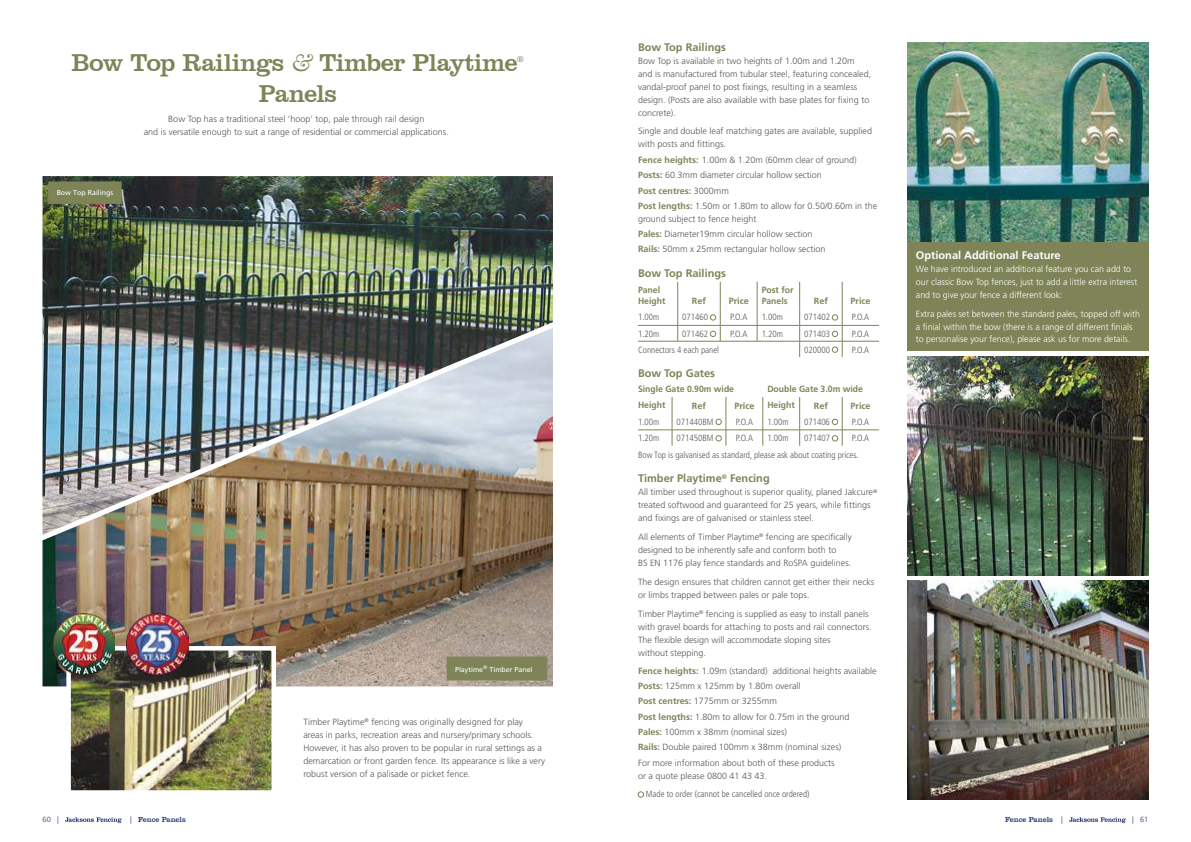
<style>
.page{position:relative;width:1191px;height:842px;background:#fff}
.page>*{position:absolute;margin:0;border:0;box-sizing:border-box;transform-origin:0 0}
.t1{font:25px "Clarendon BT";letter-spacing:-.025em;color:#7e8457}
.t2{font:700 11px "Frutiger LT Std";color:#7e8457}
.t3{font:700 11px "Frutiger LT Std";color:#fff}
.t4{font:300 9px/13px "Frutiger LT Std";color:#575656}
.t5{font:300 9px/13px "Frutiger LT Std";color:#fff}
.t6{font:300 condensed 9px/17px "Frutiger LT Std";color:#575656}
.t7{font:700 9px/10.8px "Frutiger LT Std";color:#7e8457;scale:.96 1}
.t8{font:700 9px "Frutiger LT Std";color:#7e8457}
.t9{font:8.7px "Clarendon BT";color:#7e8457}
.t10{font:7.5px "Clarendon BT";color:#273270}
.t11{font:300 7.5px "Frutiger LT Std";color:#273270}
.t12{font:7px "Frutiger";color:#fff}
.s1{font-family:"Baskerville";font-style:italic}
.s2{font-weight:700;color:#7e8457}
.s3{font-family:"Frutiger LT Std";font-weight:300}
</style>
<div class="page">
<img style="left:43px;top:535px;width:510px;height:151px">
<img style="left:43px;top:176px;width:510px;height:359px">
<img style="left:64px;top:644px;width:214px;height:147px">
<img style="left:54px;top:614px;width:61px;height:61px">
<img style="left:127px;top:614px;width:61px;height:61px">
<img style="left:907px;top:357px;width:241px;height:218px">
<img style="left:907px;top:581px;width:241px;height:218px">
<img style="left:907px;top:43px;width:241px;height:199px">
<svg style="left:65px;top:817px;width:57px;height:6px"></svg>
<svg style="left:1069px;top:817px;width:57px;height:6px"></svg>
<svg style="left:757px;top:282px;width:1px;height:59px"></svg>
<hr style="left:638px;top:325px;width:39px;height:1px;background:#7e8457">
<hr style="left:757px;top:325px;width:42px;height:1px;background:#7e8457">
<hr style="left:638px;top:341px;width:39px;height:1px;background:#7e8457">
<hr style="left:757px;top:341px;width:42px;height:1px;background:#7e8457">
<svg style="left:677px;top:282px;width:1px;height:59px"></svg>
<svg style="left:799px;top:282px;width:1px;height:75px"></svg>
<hr style="left:677px;top:325px;width:43px;height:1px;background:#7e8457">
<hr style="left:799px;top:325px;width:43px;height:1px;background:#7e8457">
<hr style="left:677px;top:341px;width:43px;height:1px;background:#7e8457">
<hr style="left:799px;top:341px;width:43px;height:1px;background:#7e8457">
<hr style="left:720px;top:325px;width:37px;height:1px;background:#7e8457">
<hr style="left:842px;top:325px;width:37px;height:1px;background:#7e8457">
<hr style="left:720px;top:341px;width:37px;height:1px;background:#7e8457">
<hr style="left:842px;top:341px;width:37px;height:1px;background:#7e8457">
<svg style="left:710px;top:282px;width:11px;height:59px"></svg>
<svg style="left:832px;top:282px;width:11px;height:75px"></svg>
<svg style="left:762px;top:397px;width:1px;height:49px"></svg>
<hr style="left:638px;top:430px;width:34px;height:1px;background:#7e8457">
<hr style="left:763px;top:430px;width:36px;height:1px;background:#7e8457">
<svg style="left:672px;top:397px;width:1px;height:49px"></svg>
<svg style="left:799px;top:397px;width:1px;height:49px"></svg>
<hr style="left:672px;top:430px;width:54px;height:1px;background:#7e8457">
<hr style="left:799px;top:430px;width:43px;height:1px;background:#7e8457">
<hr style="left:726px;top:430px;width:37px;height:1px;background:#7e8457">
<hr style="left:842px;top:430px;width:37px;height:1px;background:#7e8457">
<svg style="left:716px;top:397px;width:10px;height:49px"></svg>
<svg style="left:832px;top:397px;width:11px;height:49px"></svg>
<svg style="left:638px;top:792px;width:5px;height:5px"></svg>
<div style="left:907px;top:242px;width:241px;height:109px;background:#7e8457"></div>
<div style="left:48px;top:181px;width:74px;height:23px;background:#7e8457"></div>
<div style="left:446px;top:657px;width:101px;height:23px;background:#7e8457"></div>
<h1 class="t1" style="left:71px;top:47px;width:447px">Bow Top Railings <span class="s1">&amp;</span> Timber Playtime</h1>
<p class="t9" style="left:517px;top:54px;width:9px">®</p>
<h1 class="t1" style="left:259px;top:78px;width:80px">Panels</h1>
<p class="t4" style="left:144px;top:113px;width:307px;text-align:center">Bow Top has a traditional steel ‘hoop’ top, pale through rail design<br>and is versatile enough to suit a range of residential or commercial applications.</p>
<p class="t12" style="left:57px;top:189px;width:58px">Bow Top Railings</p>
<p class="t12" style="left:455px;top:665px;width:79px">Playtime<sup>®</sup> Timber Panel</p>
<p class="t4" style="left:303px;top:715px;width:243px">Timber Playtime<sup>®</sup> fencing was originally designed for play<br>areas in parks, recreation areas and nursery/primary schools.<br>However, it has also proven to be popular in rural settings as a demarcation or front garden fence. Its appearance is like a very robust version of a palisade or picket fence.</p>
<p class="t2" style="left:638px;top:40px;width:90px">Bow Top Railings</p>
<p class="t4" style="left:638px;top:54px;width:235px">Bow Top is available in two heights of 1.00m and 1.20m and is manufactured from tubular steel, featuring concealed, vandal-proof panel to post fixings, resulting in a seamless design. (Posts are also available with base plates for fixing to concrete).</p>
<p class="t4" style="left:638px;top:125px;width:235px">Single and double leaf matching gates are available, supplied with posts and fittings.</p>
<p class="t4" style="left:638px;top:153px;width:241px;line-height:15.1px"><span class="s2">Fence heights:</span> 1.00m &amp; 1.20m (60mm clear of ground)<br><span class="s2">Posts:</span> 60.3mm diameter circular hollow section<br><span class="s2">Post centres:</span> 3000mm<br><span class="s2">Post lengths:</span> 1.50m or 1.80m to allow for 0.50/0.60m in the</p>
<p class="t4" style="left:638px;top:211px;width:189px;line-height:15.1px">ground subject to fence height<br><span class="s2">Pales:</span> Diameter19mm circular hollow section<br><span class="s2">Rails:</span> 50mm x 25mm rectangular hollow section</p>
<p class="t2" style="left:638px;top:267px;width:90px">Bow Top Railings</p>
<p class="t7" style="left:638px;top:285px;width:30px">Panel<br>Height</p>
<p class="t8" style="left:692px;top:296px;width:16px">Ref</p>
<p class="t8" style="left:728px;top:296px;width:22px">Price</p>
<p class="t7" style="left:761px;top:285px;width:35px">Post for<br>Panels</p>
<p class="t8" style="left:814px;top:296px;width:16px">Ref</p>
<p class="t8" style="left:850px;top:296px;width:22px">Price</p>
<p class="t6" style="left:638px;top:309px;width:23px">1.00m</p>
<p class="t6" style="left:682px;top:309px;width:27px">071460</p>
<p class="t6" style="left:730px;top:309px;width:19px">P.O.A</p>
<p class="t6" style="left:761px;top:309px;width:23px">1.00m</p>
<p class="t6" style="left:804px;top:309px;width:27px">071402</p>
<p class="t6" style="left:852px;top:309px;width:19px">P.O.A</p>
<p class="t6" style="left:638px;top:325px;width:23px">1.20m</p>
<p class="t6" style="left:682px;top:325px;width:27px">071462</p>
<p class="t6" style="left:730px;top:325px;width:19px">P.O.A</p>
<p class="t6" style="left:761px;top:325px;width:23px">1.20m</p>
<p class="t6" style="left:804px;top:325px;width:27px">071403</p>
<p class="t6" style="left:852px;top:325px;width:19px">P.O.A</p>
<p class="t6" style="left:638px;top:341px;width:82px">Connectors 4 each panel</p>
<p class="t6" style="left:804px;top:341px;width:27px">020000</p>
<p class="t6" style="left:852px;top:341px;width:19px">P.O.A</p>
<p class="t2" style="left:638px;top:366px;width:79px">Bow Top Gates</p>
<p class="t7" style="left:638px;top:384px;width:102px">Single Gate 0.90m wide</p>
<p class="t7" style="left:767px;top:384px;width:101px">Double Gate 3.0m wide</p>
<p class="t7" style="left:638px;top:400px;width:30px">Height</p>
<p class="t8" style="left:692px;top:400px;width:16px">Ref</p>
<p class="t8" style="left:734px;top:400px;width:22px">Price</p>
<p class="t7" style="left:767px;top:400px;width:30px">Height</p>
<p class="t8" style="left:814px;top:400px;width:16px">Ref</p>
<p class="t8" style="left:850px;top:400px;width:22px">Price</p>
<p class="t6" style="left:638px;top:413px;width:23px">1.00m</p>
<p class="t6" style="left:676px;top:413px;width:39px">071440BM</p>
<p class="t6" style="left:735px;top:413px;width:19px">P.O.A</p>
<p class="t6" style="left:767px;top:413px;width:23px">1.00m</p>
<p class="t6" style="left:804px;top:413px;width:27px">071406</p>
<p class="t6" style="left:852px;top:413px;width:19px">P.O.A</p>
<p class="t6" style="left:638px;top:430px;width:23px">1.20m</p>
<p class="t6" style="left:676px;top:430px;width:39px">071450BM</p>
<p class="t6" style="left:735px;top:430px;width:19px">P.O.A</p>
<p class="t6" style="left:767px;top:430px;width:23px">1.00m</p>
<p class="t6" style="left:804px;top:430px;width:27px">071407</p>
<p class="t6" style="left:638px;top:430px;width:233px;text-indent:214px">P.O.A<br>Bow Top is galvanised as standard, please ask about coating prices.</p>
<p class="t2" style="left:638px;top:472px;width:133px">Timber Playtime<sup>®</sup> Fencing</p>
<p class="t4" style="left:638px;top:486px;width:241px">All timber used throughout is superior quality, planed Jakcure<sup>® </sup>treated softwood and guaranteed for 25 years, while fittings and fixings are of galvanised or stainless steel.</p>
<p class="t4" style="left:638px;top:531px;width:215px">All elements of Timber Playtime<sup>®</sup> fencing are specifically designed to be inherently safe and conform both to<br>BS EN 1176 play fence standards and RoSPA guidelines.</p>
<p class="t4" style="left:638px;top:575px;width:238px">The design ensures that children cannot get either their necks or limbs trapped between pales or pale tops.</p>
<p class="t4" style="left:638px;top:607px;width:235px">Timber Playtime<sup>®</sup> fencing is supplied as easy to install panels with gravel boards for attaching to posts and rail connectors.<br>The flexible design will accommodate sloping sites<br>without stepping.</p>
<p class="t4" style="left:638px;top:664px;width:240px;line-height:15.2px"><span class="s2">Fence heights:</span> 1.09m (standard) additional heights available <span class="s2">Posts:</span> 125mm x 125mm by 1.80m overall<br><span class="s2">Post centres:</span> 1775mm or 3255mm<br><span class="s2">Post lengths:</span> 1.80m to allow for 0.75m in the ground<br><span class="s2">Pales:</span> 100mm x 38mm (nominal sizes)<br><span class="s2">Rails:</span> Double paired 100mm x 38mm (nominal sizes)<br>For more information about both of these products</p>
<p class="t4" style="left:638px;top:769px;width:131px">or a quote please 0800 41 43 43.</p>
<p class="t6" style="left:646px;top:786px;width:165px">Made to order (cannot be cancelled once ordered)</p>
<p class="t3" style="left:916px;top:249px;width:146px">Optional Additional Feature</p>
<p class="t5" style="left:916px;top:262px;width:223px">We have introduced an additional feature you can add to our classic Bow Top fences, just to add a little extra interest and to give your fence a different look:</p>
<p class="t5" style="left:916px;top:307px;width:225px">Extra pales set between the standard pales, topped off with a finial within the bow (there is a range of different finials to personalise your fence), please ask us for more details.</p>
<p class="t11" style="left:43px;top:815px;width:18px">60 |</p>
<p class="t10" style="left:130px;top:815px;width:57px"><span class="s3">|</span> Fence Panels</p>
<p class="t10" style="left:1005px;top:815px;width:59px">Fence Panels <span class="s3">|</span></p>
<p class="t11" style="left:1132px;top:815px;width:18px">| 61</p>
</div>
